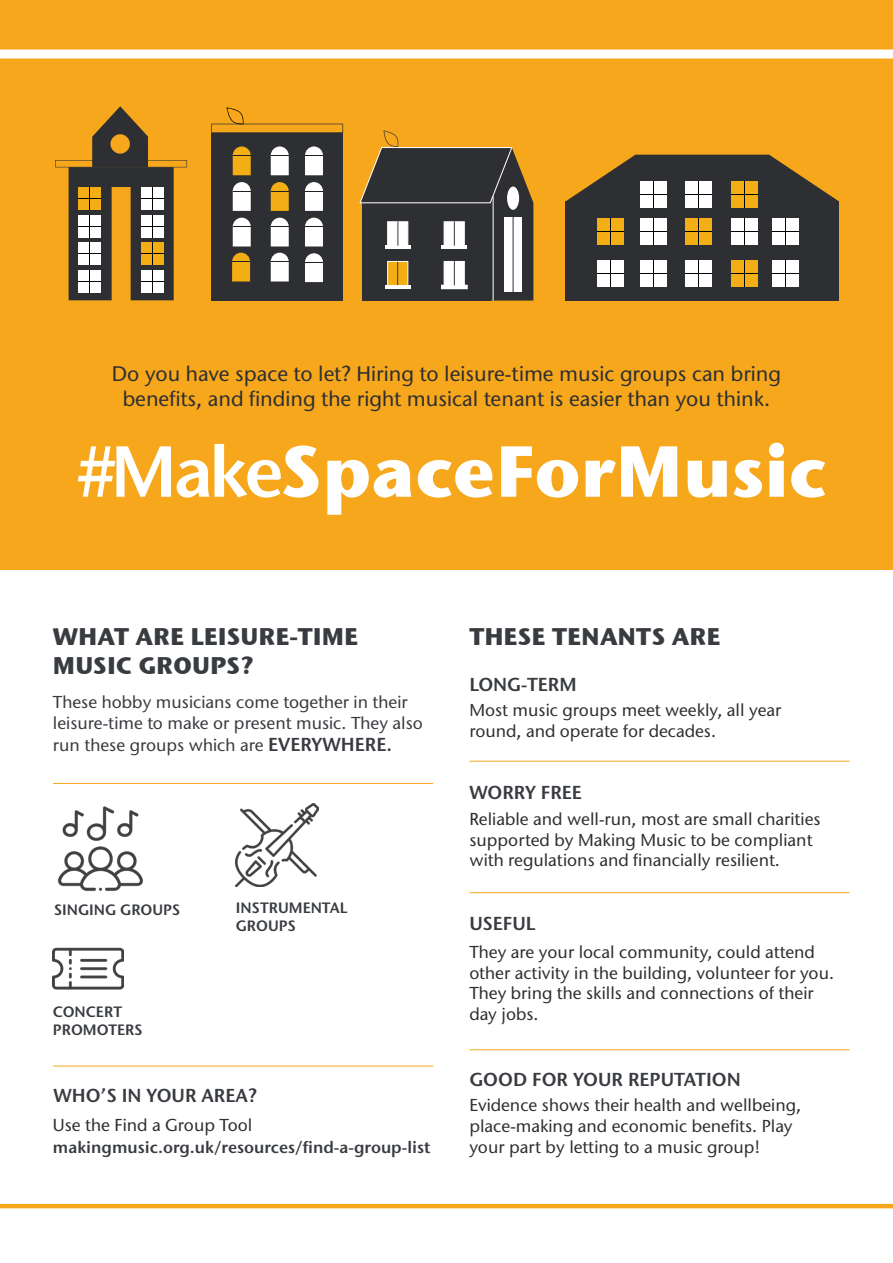
<style>
.page{position:relative;width:893px;height:1263px;background:#fff}
.page>*{position:absolute;margin:0;border:0;box-sizing:border-box;transform-origin:0 0}
.t1{font:72px "Stone Sans OSITCTT Bold";color:#fff}
.t2{font:24px/28.8px "Stone Sans OSITCTT Bold";color:#383b3f}
.t3{font:500 21px/25.2px "Stone Sans ITC Pro";color:#2e2f32;text-align:center}
.t4{font:600 18.75px "Stone Sans ITC Std";color:#383b3f}
.t5{font:500 17.25px/20.7px "Stone Sans ITC Pro";color:#2e2f32}
.t6{font:500 17.25px/20.7px "Stone Sans ITC Pro";color:#383b3f}
.t7{font:600 16.5px "Stone Sans ITC Std";color:#383b3f}
.t8{font:600 15px/18px "Stone Sans ITC Std";color:#383b3f}
.s1{font-family:"Stone Sans ITC Std";font-weight:600}
.s2{font-family:"Stone Sans ITC Std";font-weight:600;font-size:18.75px}
</style>
<div class="page">
<div style="left:0;top:0;width:893px;height:570px;background:#f7a71c"></div>
<div style="left:0;top:50px;width:893px;height:9px;background:#fff"></div>
<svg style="left:55px;top:106px;width:132px;height:194px"></svg>
<div style="left:212px;top:133px;width:131px;height:168px;background:#2e2f32"></div>
<svg style="left:233px;top:146px;width:18px;height:29px"></svg>
<svg style="left:271px;top:146px;width:18px;height:29px"></svg>
<svg style="left:233px;top:182px;width:18px;height:29px"></svg>
<svg style="left:233px;top:218px;width:18px;height:28px"></svg>
<svg style="left:271px;top:182px;width:18px;height:29px"></svg>
<svg style="left:271px;top:218px;width:18px;height:28px"></svg>
<svg style="left:271px;top:253px;width:18px;height:28px"></svg>
<svg style="left:232px;top:253px;width:18px;height:28px"></svg>
<svg style="left:305px;top:146px;width:18px;height:29px"></svg>
<svg style="left:305px;top:182px;width:18px;height:29px"></svg>
<svg style="left:305px;top:218px;width:18px;height:28px"></svg>
<svg style="left:305px;top:253px;width:18px;height:29px"></svg>
<svg style="left:211px;top:107px;width:132px;height:26px"></svg>
<div style="left:566px;top:201px;width:273px;height:100px;background:#2e2f32"></div>
<svg style="left:566px;top:155px;width:273px;height:53px"></svg>
<svg style="left:640px;top:218px;width:27px;height:27px"></svg>
<svg style="left:685px;top:218px;width:27px;height:27px"></svg>
<svg style="left:731px;top:218px;width:27px;height:27px"></svg>
<svg style="left:640px;top:260px;width:27px;height:27px"></svg>
<svg style="left:597px;top:218px;width:27px;height:27px"></svg>
<svg style="left:597px;top:260px;width:27px;height:27px"></svg>
<svg style="left:685px;top:260px;width:27px;height:27px"></svg>
<svg style="left:731px;top:260px;width:27px;height:27px"></svg>
<svg style="left:772px;top:218px;width:27px;height:27px"></svg>
<svg style="left:772px;top:260px;width:27px;height:27px"></svg>
<hr style="left:0;top:1204px;width:893px;height:4px;background:#f7a71c">
<hr style="left:469px;top:761px;width:381px;height:1px;background:#f7a71c">
<hr style="left:469px;top:892px;width:381px;height:1px;background:#f7a71c">
<hr style="left:469px;top:1049px;width:381px;height:1px;background:#f7a71c">
<hr style="left:53px;top:783px;width:380px;height:1px;background:#f7a71c">
<hr style="left:53px;top:1066px;width:380px;height:1px;background:#f7a71c">
<svg style="left:359px;top:130px;width:174px;height:171px"></svg>
<img style="left:58px;top:806px;width:85px;height:85px">
<img style="left:53px;top:947px;width:71px;height:43px">
<img style="left:236px;top:804px;width:83px;height:83px">
<p class="t3" style="left:112px;top:361px;width:671px">Do you have space to let? Hiring to leisure-time music groups can bring benefits, and finding the right musical tenant is easier than you think.</p>
<p class="t1" style="left:74px;top:425px;width:754px"><span class="s1">#Make</span>SpaceForMusic</p>
<p class="t2" style="left:53px;top:622px;width:307px">WHAT ARE LEISURE-TIME<br>MUSIC GROUPS?</p>
<p class="t6" style="left:53px;top:691px;width:372px">These hobby musicians come together in their leisure-time to make or present music. They also</p>
<p class="t6" style="left:53px;top:735px;width:341px">run these groups which are <span class="s2">EVERYWHERE.</span></p>
<p class="t8" style="left:54px;top:900px;width:127px">SINGING GROUPS</p>
<p class="t8" style="left:53px;top:1003px;width:91px">CONCERT<br>PROMOTERS</p>
<p class="t8" style="left:236px;top:898px;width:113px">INSTRUMENTAL</p>
<p class="t8" style="left:236px;top:916px;width:61px">GROUPS</p>
<p class="t4" style="left:53px;top:1084px;width:205px">WHO’S IN YOUR AREA?</p>
<p class="t7" style="left:53px;top:1137px;width:379px">makingmusic.org.uk/resources/find-a-group-list</p>
<p class="t5" style="left:53px;top:1114px;width:201px">Use the Find a Group Tool</p>
<p class="t2" style="left:469px;top:622px;width:253px">THESE TENANTS ARE</p>
<p class="t4" style="left:469px;top:673px;width:109px">LONG-TERM</p>
<p class="t5" style="left:469px;top:699px;width:313px">Most music groups meet weekly, all year round, and operate for decades.</p>
<p class="t4" style="left:469px;top:780px;width:114px">WORRY FREE</p>
<p class="t5" style="left:469px;top:808px;width:353px">Reliable and well-run, most are small charities supported by Making Music to be compliant with regulations and financially resilient.</p>
<p class="t4" style="left:469px;top:911px;width:67px">USEFUL</p>
<p class="t5" style="left:469px;top:941px;width:366px">They are your local community, could attend other activity in the building, volunteer for you.<br>They bring the skills and connections of their day jobs.</p>
<p class="t4" style="left:469px;top:1067px;width:273px">GOOD FOR YOUR REPUTATION</p>
<p class="t5" style="left:469px;top:1095px;width:333px">Evidence shows their health and wellbeing, place-making and economic benefits. Play your part by letting to a music group!</p>
</div>
